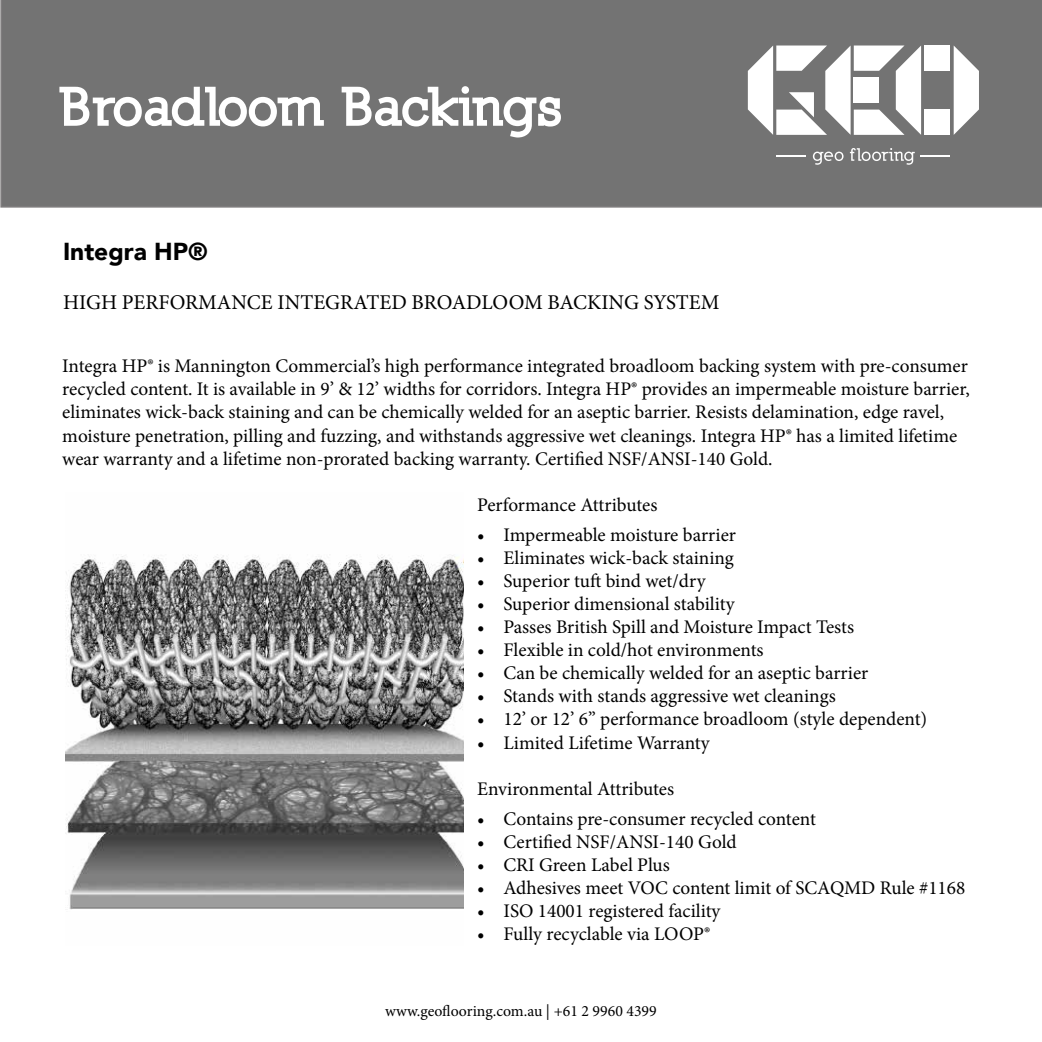
<style>
.page{position:relative;width:1042px;height:1042px;background:#fff}
.page>*{position:absolute;margin:0;border:0;box-sizing:border-box;transform-origin:0 0}
.t1{font:900 52.5px "Nilland";letter-spacing:-.03em;color:#fff}
.t2{font:900 24.5px "Avenir";color:#000}
.t3{font:21px "Minion Pro";color:#000}
.t4{font:19.25px/23.1px "Minion Pro";color:#000}
.t5{font:15.75px "Minion Pro";color:#000}
</style>
<div class="page">
<div style="left:0;top:0;width:1042px;height:208px;background:#737373"></div>
<svg style="left:850px;top:148px;width:65px;height:17px"></svg>
<svg style="left:813px;top:152px;width:30px;height:13px"></svg>
<hr style="left:776px;top:155px;width:29px;height:2px;background:#fff">
<hr style="left:921px;top:155px;width:29px;height:2px;background:#fff">
<div style="left:925px;top:46px;width:25px;height:25px;background:#fff"></div>
<div style="left:925px;top:110px;width:25px;height:25px;background:#fff"></div>
<svg style="left:953px;top:46px;width:26px;height:89px"></svg>
<svg style="left:748px;top:46px;width:173px;height:89px"></svg>
<img style="left:65px;top:554px;width:398px;height:356px">
<h1 class="t1" style="left:60px;top:73px;width:505px">Broadloom Backings</h1>
<p class="t2" style="left:63px;top:231px;width:146px">Integra HP®</p>
<p class="t3" style="left:63px;top:288px;width:658px">HIGH PERFORMANCE INTEGRATED BROADLOOM BACKING SYSTEM</p>
<p class="t4" style="left:62px;top:355px;width:909px">Integra HP® is Mannington Commercial’s high performance integrated broadloom backing system with pre-consumer recycled content. It is available in 9’ &amp; 12’ widths for corridors. Integra HP® provides an impermeable moisture barrier, eliminates wick-back staining and can be chemically welded for an aseptic barrier. Resists delamination, edge ravel, moisture penetration, pilling and fuzzing, and withstands aggressive wet cleanings. Integra HP® has a limited lifetime wear warranty and a lifetime non-prorated backing warranty. Certified NSF/ANSI-140 Gold.</p>
<p class="t4" style="left:477px;top:493px;width:182px">Performance Attributes</p>
<p class="t4" style="left:477px;top:523px;width:260px">• Impermeable moisture barrier</p>
<p class="t4" style="left:477px;top:546px;width:258px">• Eliminates wick-back staining</p>
<p class="t4" style="left:477px;top:569px;width:230px">• Superior tuft bind wet/dry</p>
<p class="t4" style="left:477px;top:592px;width:259px">• Superior dimensional stability</p>
<p class="t4" style="left:477px;top:615px;width:378px">• Passes British Spill and Moisture Impact Tests</p>
<p class="t4" style="left:477px;top:638px;width:288px">• Flexible in cold/hot environments</p>
<p class="t4" style="left:477px;top:661px;width:393px">• Can be chemically welded for an aseptic barrier</p>
<p class="t4" style="left:477px;top:685px;width:360px">• Stands with stands aggressive wet cleanings</p>
<p class="t4" style="left:477px;top:708px;width:452px">• 12’ or 12’ 6” performance broadloom (style dependent)</p>
<p class="t4" style="left:477px;top:731px;width:234px">• Limited Lifetime Warranty</p>
<p class="t4" style="left:477px;top:777px;width:199px">Environmental Attributes</p>
<p class="t4" style="left:477px;top:807px;width:340px">• Contains pre-consumer recycled content</p>
<p class="t4" style="left:477px;top:830px;width:261px">• Certified NSF/ANSI-140 Gold</p>
<p class="t4" style="left:477px;top:853px;width:194px">• CRI Green Label Plus</p>
<p class="t4" style="left:477px;top:876px;width:490px">• Adhesives meet VOC content limit of SCAQMD Rule #1168</p>
<p class="t4" style="left:477px;top:899px;width:245px">• ISO 14001 registered facility</p>
<p class="t4" style="left:477px;top:922px;width:235px">• Fully recyclable via LOOP®</p>
<p class="t5" style="left:385px;top:1000px;width:273px">www.geoflooring.com.au | +61 2 9960 4399</p>
</div>
